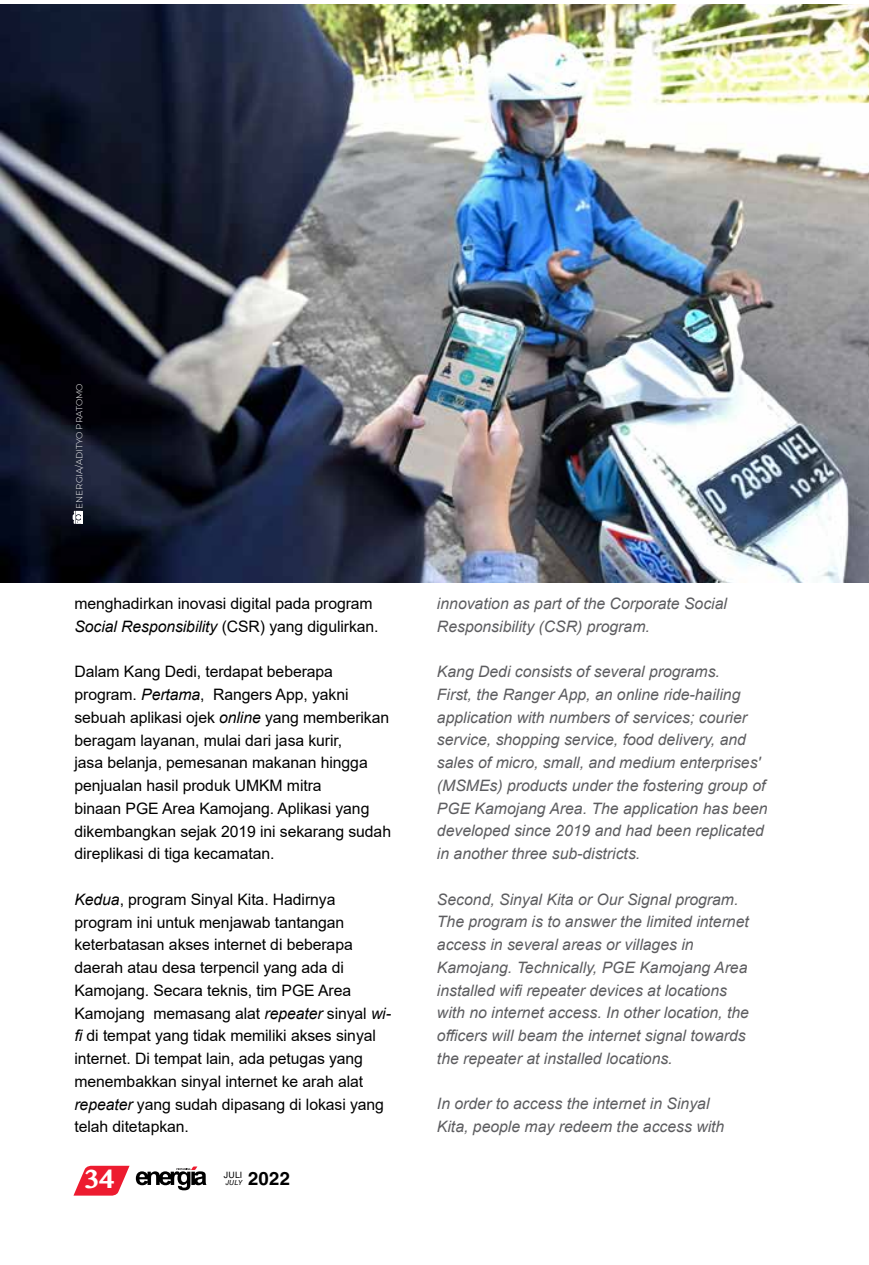
<style>
.page{position:relative;width:869px;height:1265px;background:#fff}
.page>*{position:absolute;margin:0;border:0;box-sizing:border-box;transform-origin:0 0}
.t1{font:700 26.25px "Myanmar MN";color:#fff}
.t2{font:700 18.55px "Helvetica LT Std";color:#000}
.t3{font:italic 15.75px/22.8px "Arial";color:#5d5d60}
.t4{font:15.75px/22.8px "Arial";letter-spacing:-.005em;color:#000}
.t5{font:300 8.75px "Montserrat";color:#fff}
.t6{font:8.75px "Helvetica LT Std";color:#000}
.t7{font:italic 7px "Helvetica LT Std";color:#000}
.s1{font-style:italic}
</style>
<div class="page">
<img style="left:0;top:4px;width:868px;height:579px">
<svg style="left:73px;top:511px;width:10px;height:13px"></svg>
<svg style="left:73px;top:1166px;width:56px;height:30px"></svg>
<svg style="left:136px;top:1166px;width:70px;height:24px"></svg>
<p class="t5" style="left:74px;top:509px;width:127px;rotate:-90deg">ENERGIA/ADITYO PRATOMO</p>
<p class="t4" style="left:74px;top:592px;width:305px">menghadirkan inovasi digital pada program<br><span class="s1">Social Responsibility</span> (CSR) yang digulirkan.</p>
<p class="t4" style="left:74px;top:660px;width:318px">Dalam Kang Dedi, terdapat beberapa program. <span class="s1">Pertama</span>, Rangers App, yakni sebuah aplikasi ojek <span class="s1">online</span> yang memberikan beragam layanan, mulai dari jasa kurir,<br>jasa belanja, pemesanan makanan hingga penjualan hasil produk UMKM mitra<br>binaan PGE Area Kamojang. Aplikasi yang dikembangkan sejak 2019 ini sekarang sudah direplikasi di tiga kecamatan.</p>
<p class="t4" style="left:74px;top:888px;width:318px"><span class="s1">Kedua</span>, program Sinyal Kita. Hadirnya program ini untuk menjawab tantangan keterbatasan akses internet di beberapa daerah atau desa terpencil yang ada di Kamojang. Secara teknis, tim PGE Area Kamojang memasang alat <span class="s1">repeater</span> sinyal <span class="s1">wi&shy;fi</span> di tempat yang tidak memiliki akses sinyal internet. Di tempat lain, ada petugas yang menembakkan sinyal internet ke arah alat <span class="s1">repeater</span> yang sudah dipasang di lokasi yang telah ditetapkan.</p>
<h1 class="t1" style="left:83px;top:1164px;width:34px">34</h1>
<p class="t6" style="left:224px;top:1170px;width:20px">JULI</p>
<p class="t7" style="left:225px;top:1178px;width:18px">JULY</p>
<p class="t2" style="left:248px;top:1167px;width:43px">2022</p>
<p class="t3" style="left:437px;top:592px;width:291px">innovation as part of the Corporate Social<br>Responsibility (CSR) program.</p>
<p class="t3" style="left:437px;top:661px;width:332px">Kang Dedi consists of several programs.<br>First, the Ranger App, an online ride-hailing application with numbers of services; courier service, shopping service, food delivery, and sales of micro, small, and medium enterprises' (MSMEs) products under the fostering group of PGE Kamojang Area. The application has been developed since 2019 and had been replicated in another three sub-districts.</p>
<p class="t3" style="left:437px;top:888px;width:313px">Second, Sinyal Kita or Our Signal program.<br>The program is to answer the limited internet access in several areas or villages in Kamojang. Technically, PGE Kamojang Area installed wifi repeater devices at locations with no internet access. In other location, the officers will beam the internet signal towards the repeater at installed locations.</p>
<p class="t3" style="left:437px;top:1093px;width:289px">In order to access the internet in Sinyal<br>Kita, people may redeem the access with</p>
</div>
